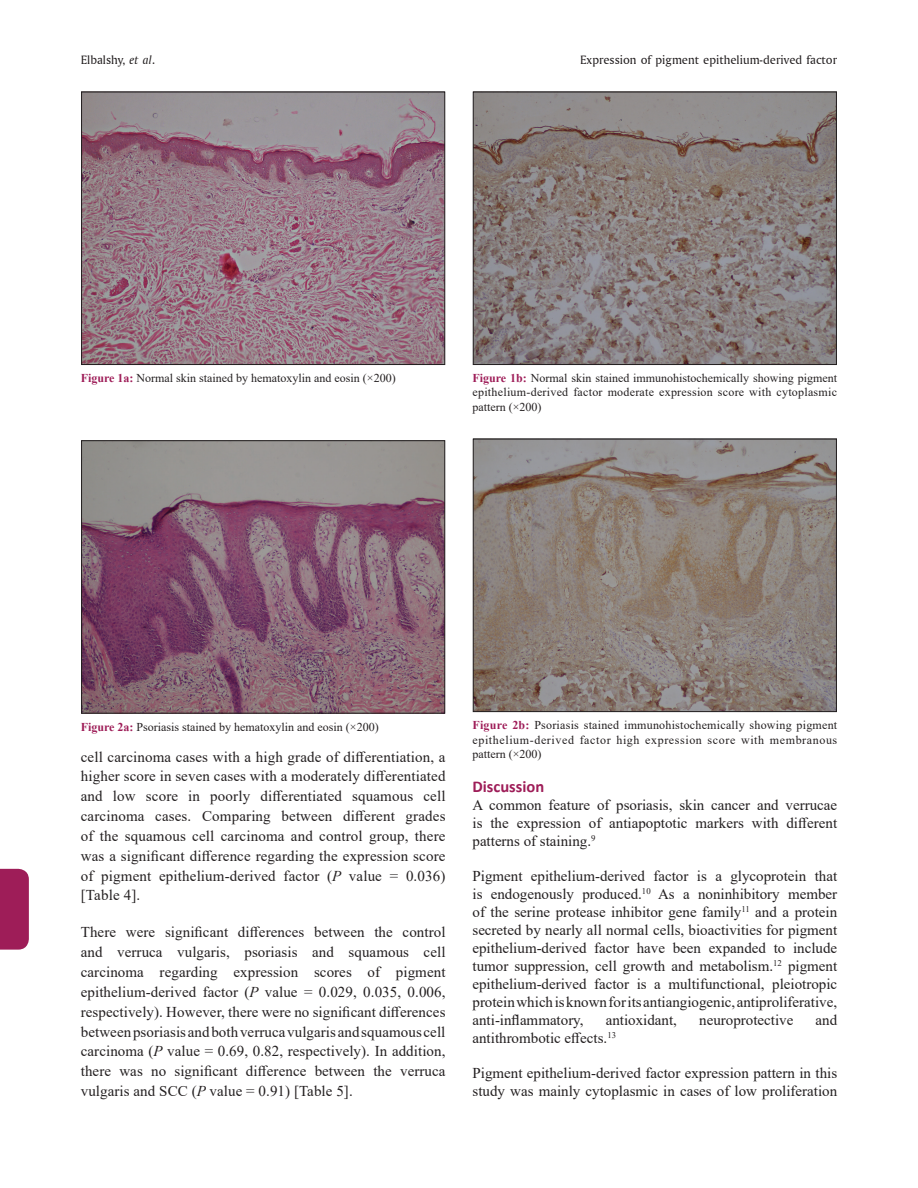
<style>
.page{position:relative;width:918px;height:1188px;background:#fff}
.page>*{position:absolute;margin:0;border:0;box-sizing:border-box;transform-origin:0 0}
.t1{font:700 16.5px "Calibri";color:#9e1d58}
.TX{font:15px/19.8px "Times New Roman";color:#231f20;text-align:justify}
.t2{font:12.75px "Amerigo BT Roman A";color:#231f20}
.FGC{font:12px/14.4px "Times New Roman";color:#231f20;text-align:justify}
.s1{font-family:"Amerigo BT Italic A"}
.s2{font-weight:700;color:#9e1d58}
.s3{font-style:italic}
</style>
<div class="page">
<div style="left:0;top:869px;width:29px;height:81px;background:#9e1d58"></div>
<img style="left:83px;top:443px;width:360px;height:268px">
<div style="left:81px;top:441px;width:364px;height:272px;border:1px solid #231f20"></div>
<img style="left:475px;top:441px;width:360px;height:269px">
<div style="left:473px;top:439px;width:364px;height:273px;border:1px solid #231f20"></div>
<img style="left:83px;top:94px;width:360px;height:269px">
<div style="left:81px;top:92px;width:364px;height:273px;border:1px solid #231f20"></div>
<img style="left:475px;top:94px;width:360px;height:269px">
<div style="left:473px;top:92px;width:364px;height:273px;border:1px solid #231f20"></div>
<p class="t2" style="left:81px;top:52px;width:76px">Elbalshy, <span class="s1">et al</span>.</p>
<p class="t2" style="left:580px;top:52px;width:259px">Expression of pigment epithelium‑derived factor</p>
<p class="FGC" style="left:81px;top:370px;width:316px"><span class="s2">Figure 1a:</span> Normal skin stained by hematoxylin and eosin (×200)</p>
<p class="FGC" style="left:472px;top:370px;width:366px"><span class="s2">Figure 1b:</span> Normal skin stained immunohistochemically showing pigment epithelium‑derived factor moderate expression score with cytoplasmic pattern (×200)</p>
<p class="FGC" style="left:81px;top:719px;width:299px"><span class="s2">Figure 2a:</span> Psoriasis stained by hematoxylin and eosin (×200)</p>
<p class="FGC" style="left:473px;top:718px;width:366px"><span class="s2">Figure 2b:</span> Psoriasis stained immunohistochemically showing pigment epithelium‑derived factor high expression score with membranous pattern (×200)</p>
<p class="TX" style="left:81px;top:746px;width:366px">cell carcinoma cases with a high grade of differentiation, a higher score in seven cases with a moderately differentiated and low score in poorly differentiated squamous cell carcinoma cases. Comparing between different grades of the squamous cell carcinoma and control group, there was a significant difference regarding the expression score of pigment epithelium‑derived factor (<span class="s3">P</span> value = 0.036) [Table 4].</p>
<p class="TX" style="left:81px;top:922px;width:366px">There were significant differences between the control and verruca vulgaris, psoriasis and squamous cell carcinoma regarding expression scores of pigment epithelium‑derived factor (<span class="s3">P</span> value = 0.029, 0.035, 0.006, respectively). However, there were no significant differences between psoriasis and both verruca vulgaris and squamous cell carcinoma (<span class="s3">P</span> value = 0.69, 0.82, respectively). In addition, there was no significant difference between the verruca vulgaris and SCC (<span class="s3">P</span> value = 0.91) [Table 5].</p>
<h1 class="t1" style="left:472px;top:775px;width:73px">Discussion</h1>
<p class="TX" style="left:472px;top:796px;width:366px;line-height:18px">A common feature of psoriasis, skin cancer and verrucae is the expression of antiapoptotic markers with different patterns of staining.<sup>9</sup></p>
<p class="TX" style="left:472px;top:867px;width:366px;line-height:18px">Pigment epithelium‑derived factor is a glycoprotein that is endogenously produced.<sup>10</sup> As a noninhibitory member of the serine protease inhibitor gene family<sup>11</sup> and a protein secreted by nearly all normal cells, bioactivities for pigment epithelium‑derived factor have been expanded to include tumor suppression, cell growth and metabolism.<sup>12</sup> pigment epithelium‑derived factor is a multifunctional, pleiotropic protein which is known for its antiangiogenic, antiproliferative, anti‑inflammatory,</p>
<p class="TX" style="left:606px;top:1010px;width:73px">antioxidant,</p>
<p class="TX" style="left:699px;top:1010px;width:96px">neuroprotective</p>
<p class="TX" style="left:816px;top:1010px;width:23px">and</p>
<p class="TX" style="left:472px;top:1028px;width:145px">antithrombotic effects.<sup>13</sup></p>
<p class="TX" style="left:472px;top:1064px;width:366px;line-height:18px">Pigment epithelium‑derived factor expression pattern in this study was mainly cytoplasmic in cases of low proliferation</p>
</div>
